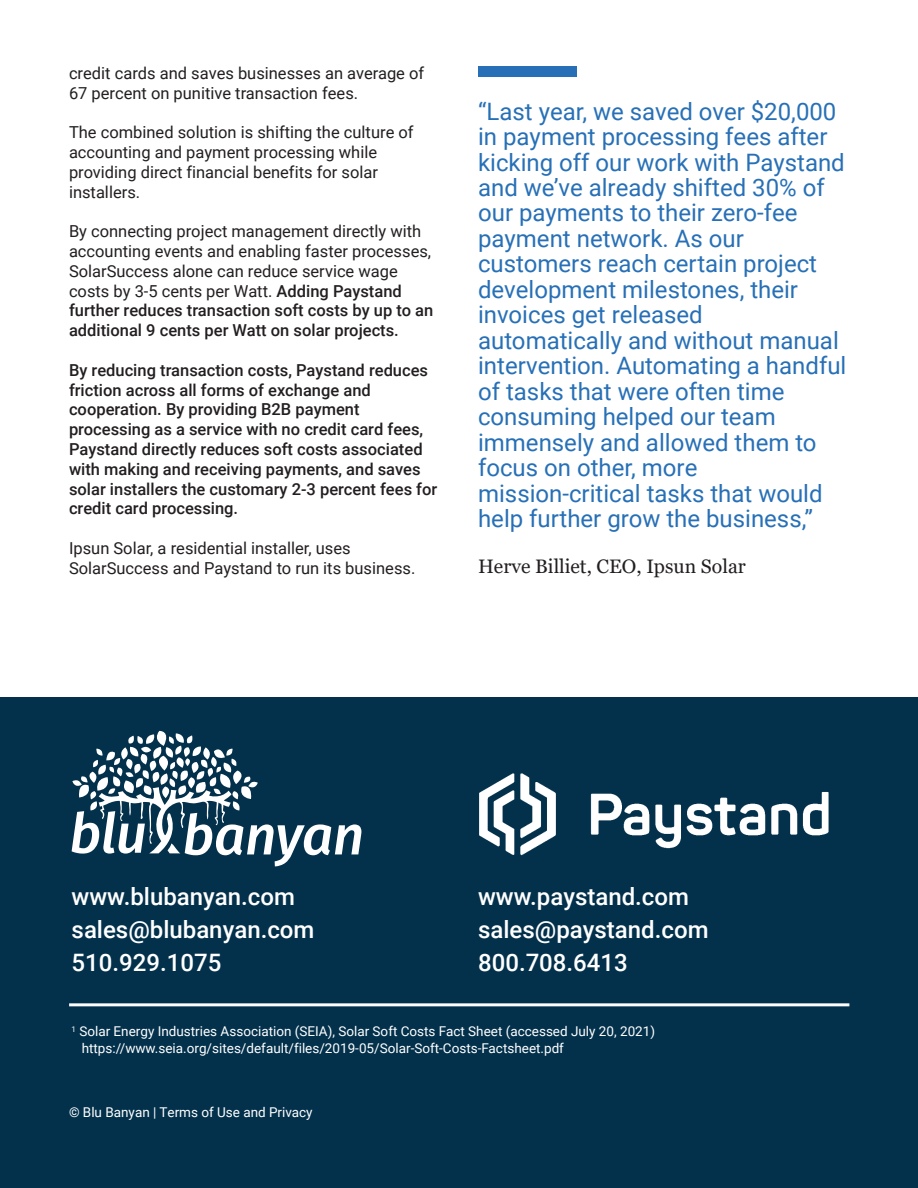
<style>
.page{position:relative;width:918px;height:1188px;background:#fff}
.page>*{position:absolute;margin:0;border:0;box-sizing:border-box;transform-origin:0 0}
.t1{font:24px/25.5px "Roboto";color:#2770b7}
.t2{font:500 24px/33px "Roboto";color:#fff}
.t3{font:19.5px "Georgia";color:#231f20}
.t4{font:16.5px/19.8px "Roboto";color:#231f20}
.t5{font:500 16.5px/19.8px "Roboto";color:#231f20}
.t6{font:13.5px/16.2px "Roboto";color:#fff}
.s1{font-weight:500}
</style>
<div class="page">
<div style="left:478px;top:66px;width:99px;height:11px;background:#2770b7"></div>
<div style="left:0;top:697px;width:918px;height:491px;background:#03314c"></div>
<hr style="left:69px;top:1003px;width:780px;height:3px;background:#fff">
<svg style="left:72px;top:731px;width:289px;height:135px"></svg>
<img style="left:479px;top:773px;width:350px;height:83px">
<p class="t4" style="left:69px;top:62px;width:357px">credit cards and saves businesses an average of<br>67 percent on punitive transaction fees.</p>
<p class="t4" style="left:69px;top:122px;width:346px">The combined solution is shifting the culture of accounting and payment processing while providing direct financial benefits for solar installers.</p>
<p class="t4" style="left:69px;top:221px;width:366px">By connecting project management directly with accounting events and enabling faster processes, SolarSuccess alone can reduce service wage costs by 3-5 cents per Watt. <span class="s1">Adding Paystand further reduces transaction soft costs by up to an additional 9 cents per Watt on solar projects.</span></p>
<p class="t5" style="left:69px;top:359px;width:370px">By reducing transaction costs, Paystand reduces friction across all forms of exchange and cooperation. By providing B2B payment processing as a service with no credit card fees, Paystand directly reduces soft costs associated with making and receiving payments, and saves solar installers the customary 2-3 percent fees for credit card processing.</p>
<p class="t4" style="left:69px;top:538px;width:348px">Ipsun Solar, a residential installer, uses<br>SolarSuccess and Paystand to run its business.</p>
<p class="t1" style="left:478px;top:97px;width:370px">“Last year, we saved over $20,000 in payment processing fees after kicking off our work with Paystand and we’ve already shifted 30% of our payments to their zero-fee payment network. As our customers reach certain project development milestones, their invoices get released automatically and without manual intervention. Automating a handful of tasks that were often time consuming helped our team immensely and allowed them to focus on other, more mission-critical tasks that would help further grow the business,”</p>
<p class="t3" style="left:478px;top:554px;width:269px">Herve Billiet, CEO, Ipsun Solar</p>
<h1 class="t2" style="left:72px;top:879px;width:244px">www.blubanyan.com sales@blubanyan.com<br>510.929.1075</h1>
<h1 class="t2" style="left:478px;top:879px;width:232px">www.paystand.com sales@paystand.com<br>800.708.6413</h1>
<p class="t6" style="left:82px;top:1023px;width:575px;text-indent:-10px"><sup>1</sup> Solar Energy Industries Association (SEIA), Solar Soft Costs Fact Sheet (accessed July 20, 2021) https://www.seia.org/sites/default/files/2019-05/Solar-Soft-Costs-Factsheet.pdf</p>
<p class="t6" style="left:69px;top:1104px;width:245px">© Blu Banyan | Terms of Use and Privacy</p>
</div>
